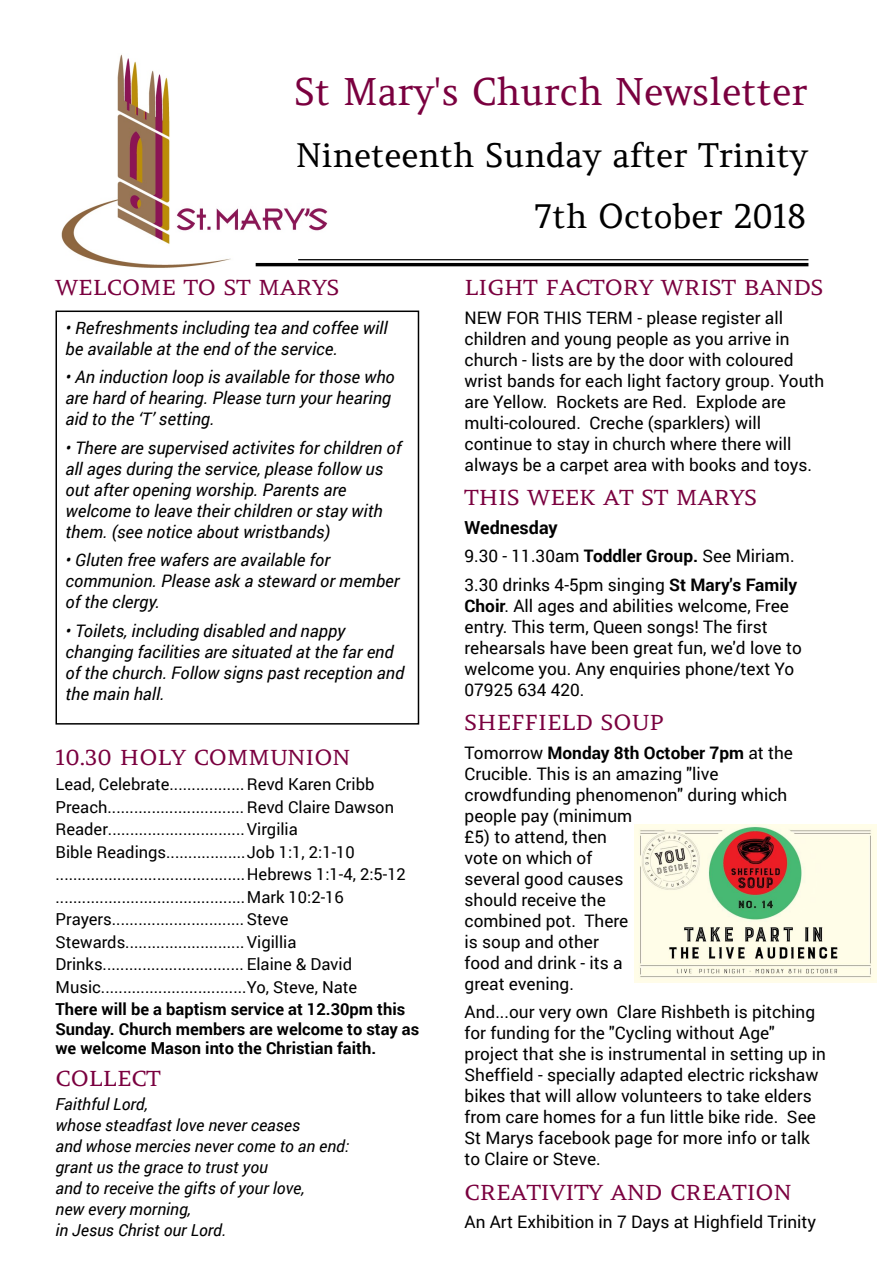
<style>
.page{position:relative;width:893px;height:1263px;background:#fff}
.page>*{position:absolute;margin:0;border:0;box-sizing:border-box;transform-origin:0 0}
.t1{font:37.5px "Amethysta";color:#7a003f}
.t2{font:33px "Amethysta";color:#000}
.t3{font:21px "Amethysta";color:#7a003f;scale:1.1 1}
.t4{font:700 18px "Roboto";color:#000}
.t5{font:17.25px/21px "Roboto";color:#000}
.t6{font:italic 17.25px/21px "Roboto";color:#000}
.t7{font:16.5px/22.5px "Roboto";color:#000}
.t8{font:italic 16.5px/21px "Roboto";color:#000}
.t9{font:700 16.5px/19.5px "Roboto";color:#000}
.s1{font-weight:700}
</style>
<div class="page">
<img style="left:61px;top:54px;width:269px;height:214px">
<hr style="left:256px;top:263px;width:552px;height:3px;background:#000">
<hr style="left:298px;top:259px;width:510px;height:1px;background:#000">
<div style="left:280px;top:76px;width:528px;height:45px;background:#fff"></div>
<div style="left:247px;top:141px;width:561px;height:39px;background:#fff"></div>
<div style="left:56px;top:310px;width:363px;height:414px;border:2px solid #000"></div>
<img style="left:634px;top:824px;width:242px;height:158px">
<h1 class="t1" style="left:295px;top:68px;width:514px">St Mary's Church Newsletter</h1>
<h2 class="t2" style="left:296px;top:134px;width:513px">Nineteenth Sunday after Trinity</h2>
<p class="t3" style="left:56px;top:275px;width:259px">WELCOME TO ST MARYS</p>
<p class="t6" style="left:66px;top:317px;width:324px">• Refreshments including tea and coffee will be available at the end of the service.</p>
<p class="t6" style="left:66px;top:366px;width:331px">• An induction loop is available for those who are hard of hearing. Please turn your hearing aid to the ‘T’ setting.</p>
<p class="t6" style="left:66px;top:437px;width:337px">• There are supervised activites for children of all ages during the service, please follow us out after opening worship. Parents are welcome to leave their children or stay with them. (see notice about wristbands)</p>
<p class="t6" style="left:66px;top:549px;width:336px">• Gluten free wafers are available for communion. Please ask a steward or member of the clergy.</p>
<p class="t6" style="left:66px;top:620px;width:340px">• Toilets, including disabled and nappy changing facilities are situated at the far end of the church. Follow signs past reception and the main hall.</p>
<p class="t3" style="left:56px;top:744px;width:270px">10.30 HOLY COMMUNION</p>
<p class="t7" style="left:56px;top:773px;width:352px">Lead, Celebrate.................Revd Karen Cribb Preach...............................Revd Claire Dawson Reader...............................Virgilia<br>Bible Readings..................Job 1:1, 2:1-10 ...........................................Hebrews 1:1-4, 2:5-12 ...........................................Mark 10:2-16<br>Prayers..............................Steve Stewards...........................Vigillia Drinks................................ Elaine &amp; David Music.................................Yo, Steve, Nate</p>
<p class="t9" style="left:56px;top:999px;width:365px">There will be a baptism service at 12.30pm this<br>Sunday. Church members are welcome to stay as we welcome Mason into the Christian faith.</p>
<p class="t3" style="left:56px;top:1065px;width:97px">COLLECT</p>
<p class="t8" style="left:56px;top:1093px;width:295px">Faithful Lord,<br>whose steadfast love never ceases<br>and whose mercies never come to an end: grant us the grace to trust you<br>and to receive the gifts of your love,<br>new every morning,<br>in Jesus Christ our Lord.</p>
<h2 class="t2" style="left:535px;top:195px;width:272px">7th October 2018</h2>
<p class="t3" style="left:465px;top:275px;width:328px">LIGHT FACTORY WRIST BANDS</p>
<p class="t5" style="left:465px;top:307px;width:361px">NEW FOR THIS TERM - please register all children and young people as you arrive in church - lists are by the door with coloured wrist bands for each light factory group. Youth are Yellow. Rockets are Red. Explode are multi-coloured. Creche (sparklers) will continue to stay in church where there will always be a carpet area with books and toys.</p>
<p class="t3" style="left:465px;top:485px;width:267px">THIS WEEK AT ST MARYS</p>
<p class="t4" style="left:465px;top:515px;width:95px">Wednesday</p>
<p class="t5" style="left:465px;top:541px;width:334px;line-height:28.5px">9.30 - 11.30am <span class="s1">Toddler Group.</span> See Miriam.<br>3.30 drinks 4-5pm singing <span class="s1">St Mary's Family</span></p>
<p class="t5" style="left:465px;top:595px;width:339px"><span class="s1">Choir</span>. All ages and abilities welcome, Free entry. This term, Queen songs! The first rehearsals have been great fun, we'd love to welcome you. Any enquiries phone/text Yo 07925 634 420.</p>
<p class="t3" style="left:465px;top:710px;width:183px">SHEFFIELD SOUP</p>
<p class="t5" style="left:465px;top:742px;width:330px">Tomorrow <span class="s1">Monday 8th October 7pm</span> at the<br>Crucible. This is an amazing "live crowdfunding phenomenon" during which people pay (minimum<br>£5) to attend, then<br>vote on which of<br>several good causes<br>should receive the<br>combined pot. There<br>is soup and other<br>food and drink - its a<br>great evening.</p>
<p class="t5" style="left:465px;top:1001px;width:363px">And...our very own Clare Rishbeth is pitching for funding for the "Cycling without Age" project that she is instrumental in setting up in Sheffield - specially adapted electric rickshaw bikes that will allow volunteers to take elders from care homes for a fun little bike ride. See St Marys facebook page for more info or talk to Claire or Steve.</p>
<p class="t3" style="left:465px;top:1179px;width:299px">CREATIVITY AND CREATION</p>
<p class="t5" style="left:465px;top:1211px;width:353px">An Art Exhibition in 7 Days at Highfield Trinity</p>
</div>
